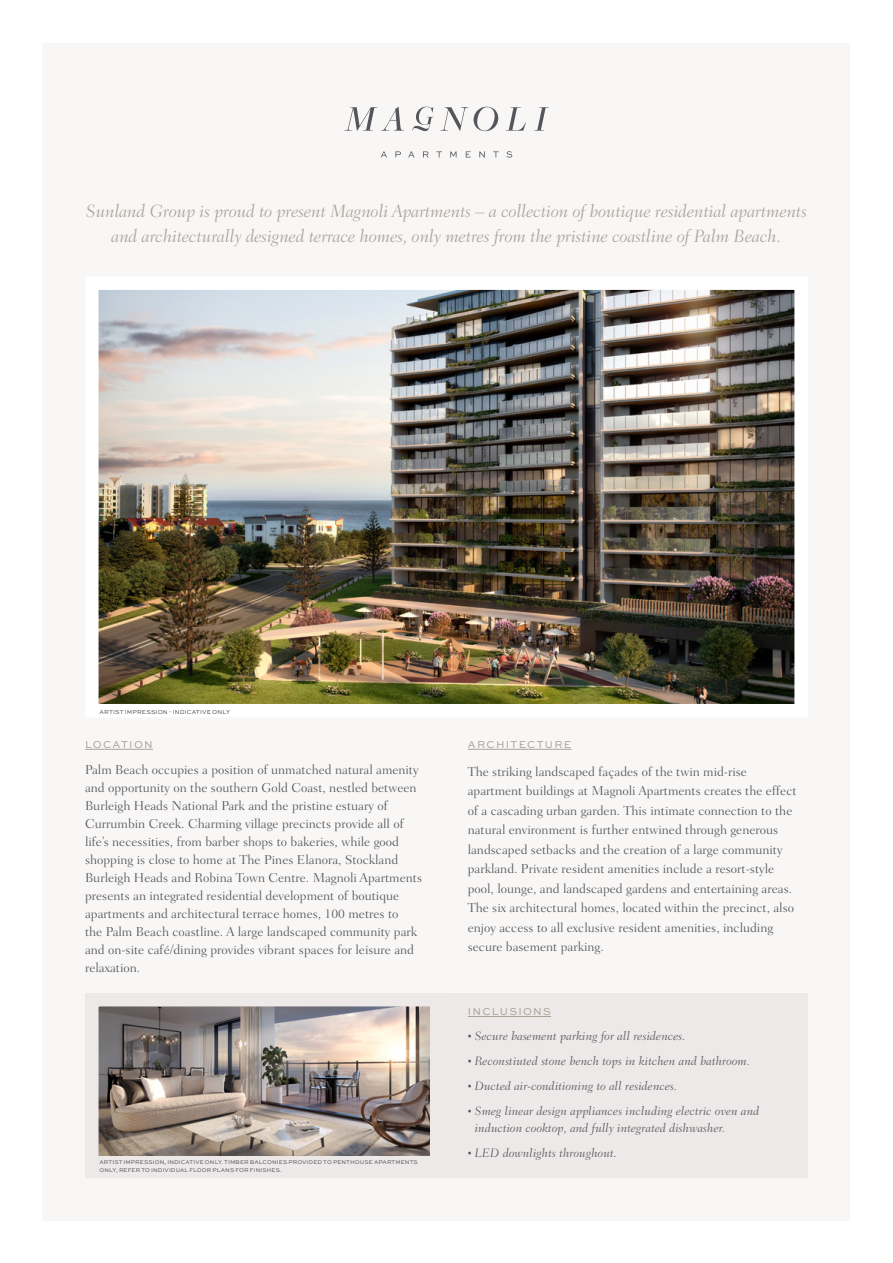
<style>
.page{position:relative;width:893px;height:1263px;background:#fff}
.page>*{position:absolute;margin:0;border:0;box-sizing:border-box;transform-origin:0 0}
.t1{font:italic 300 18px/25.5px "Fairfield LH";letter-spacing:-.01em;color:#aca198;text-align:center}
.Body_Copy{font:300 13.2px/18px "Fairfield LH";color:#54565b}
.Body_Copy-2{font:italic 300 12.3px/16.5px "Fairfield LH";letter-spacing:.005em;color:#54565b}
.Body_Copy-3{font:10.5px "Sweet Sans Pro";letter-spacing:.12em;color:#aca198}
.t2{font:6px "Sweet Sans Pro";letter-spacing:.015em;color:#54565b}
.t3{font:5.7px/8.2px "Sweet Sans Pro";letter-spacing:.015em;color:#54565b}
.s1{font-family:"Bliss";font-weight:500;font-style:normal}
</style>
<div class="page">
<div style="left:43px;top:43px;width:807px;height:1177px;background:#f8f7f6"></div>
<img style="left:100px;top:1008px;width:330px;height:147px">
<img style="left:100px;top:291px;width:693px;height:411px">
<div style="left:85px;top:276px;width:723px;height:441px;border:14px solid #fff"></div>
<svg style="left:344px;top:107px;width:205px;height:51px"></svg>
<div style="left:430px;top:993px;width:378px;height:185px;background:#ece9e8"></div>
<hr style="left:468px;top:1016px;width:83px;height:1px;background:#aca198">
<hr style="left:468px;top:749px;width:104px;height:1px;background:#aca198">
<hr style="left:85px;top:749px;width:68px;height:1px;background:#aca198">
<div style="left:85px;top:993px;width:361px;height:185px;border:14px solid #ece9e8"></div>
<p class="t1" style="left:86px;top:198px;width:723px">Sunland Group is proud to present Magnoli Apartments – a collection of boutique residential apartments and architecturally designed terrace homes, only metres from the pristine coastline of Palm Beach.</p>
<p class="t2" style="left:100px;top:707px;width:132px">ARTIST IMPRESSION - INDICATIVE ONLY</p>
<p class="Body_Copy-3" style="left:85px;top:737px;width:69px">LOCATION</p>
<p class="Body_Copy" style="left:85px;top:761px;width:339px">Palm Beach occupies a position of unmatched natural amenity and opportunity on the southern Gold Coast, nestled between Burleigh Heads National Park and the pristine estuary of Currumbin Creek. Charming village precincts provide all of life’s necessities, from barber shops to bakeries, while good shopping is close to home at The Pines Elanora, Stockland Burleigh Heads and Robina Town Centre. Magnoli Apartments presents an integrated residential development of boutique apartments and architectural terrace homes, 100 metres to<br>the Palm Beach coastline. A large landscaped community park and on-site café/dining provides vibrant spaces for leisure and relaxation.</p>
<p class="t3" style="left:100px;top:1157px;width:320px">ARTIST IMPRESSION, INDICATIVE ONLY. TIMBER BALCONIES PROVIDED TO PENTHOUSE APARTMENTS<br>ONLY, REFER TO INDIVIDUAL FLOOR PLANS FOR FINISHES.</p>
<p class="Body_Copy-3" style="left:468px;top:737px;width:105px">ARCHITECTURE</p>
<p class="Body_Copy" style="left:468px;top:762px;width:330px;line-height:19.5px">The striking landscaped façades of the twin mid-rise apartment buildings at Magnoli Apartments creates the effect of a cascading urban garden. This intimate connection to the natural environment is further entwined through generous landscaped setbacks and the creation of a large community parkland. Private resident amenities include a resort-style pool, lounge, and landscaped gardens and entertaining areas.<br>The six architectural homes, located within the precinct, also enjoy access to all exclusive resident amenities, including secure basement parking.</p>
<h2 class="Body_Copy-3" style="left:468px;top:1004px;width:85px">INCLUSIONS</h2>
<p class="Body_Copy-2" style="left:468px;top:1028px;width:219px"><span class="s1">•</span> Secure basement parking for all residences.</p>
<p class="Body_Copy-2" style="left:468px;top:1053px;width:284px"><span class="s1">•</span> Reconstiuted stone bench tops in kitchen and bathroom.</p>
<p class="Body_Copy-2" style="left:468px;top:1078px;width:211px"><span class="s1">•</span> Ducted air-conditioning to all residences.</p>
<p class="Body_Copy-2" style="left:475px;top:1103px;width:286px;text-indent:-7px"><span class="s1">•</span> Smeg linear design appliances including electric oven and induction cooktop, and fully integrated dishwasher.</p>
<p class="Body_Copy-2" style="left:468px;top:1144px;width:151px"><span class="s1">•</span> LED downlights throughout.</p>
</div>
